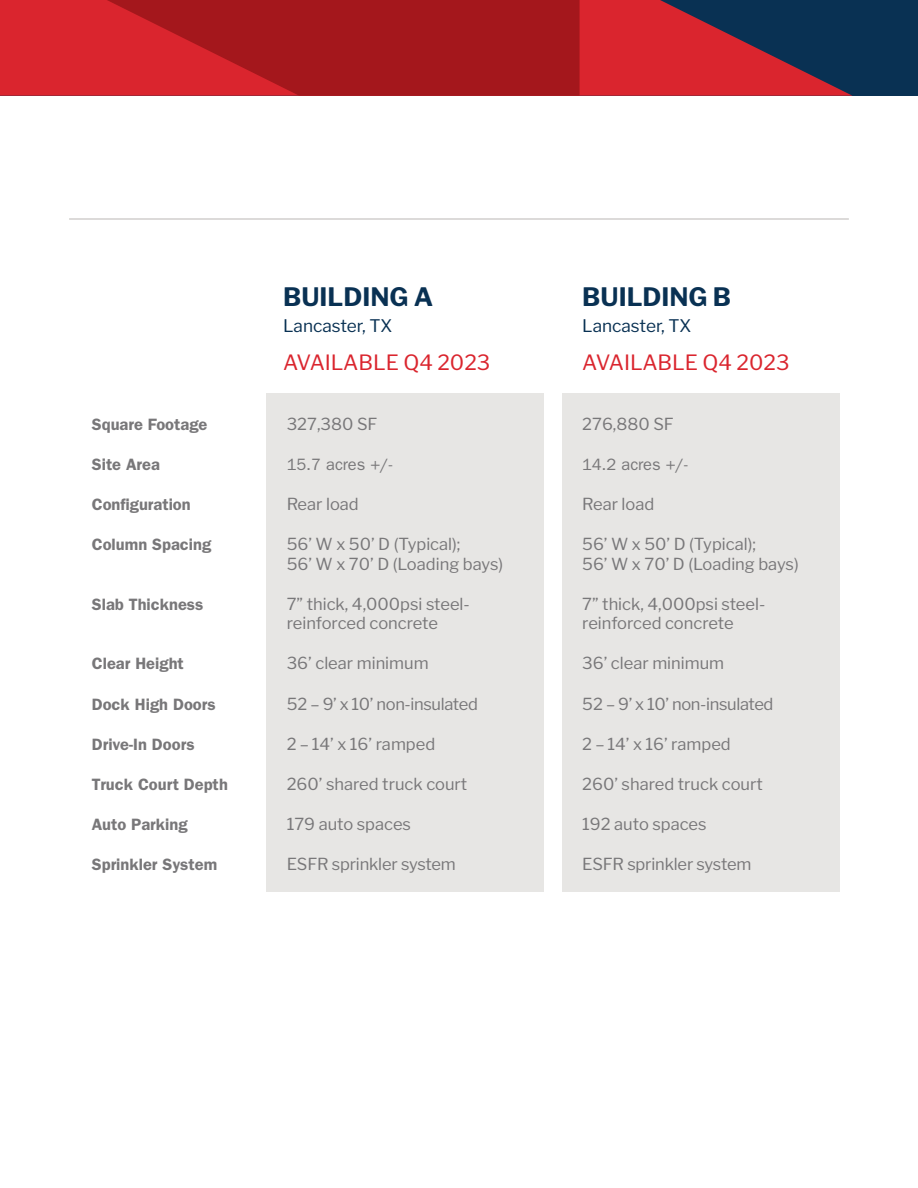
<style>
.page{position:relative;width:918px;height:1188px;background:#fff}
.page>*{position:absolute;margin:0;border:0;box-sizing:border-box;transform-origin:0 0}
.t1{font:700 25.2px "Libre Franklin";color:#093153}
.t2{font:21px "Libre Franklin";color:#da252e}
.t3{font:17.25px "Libre Franklin";color:#093153}
.t4{font:16.5px/19.8px "Libre Franklin";color:#787779}
.t5{font:600 16.5px "Franklin Gothic";color:#787779}
.t6{font:16.5px "Libre Franklin";letter-spacing:-.02em;color:#787779}
.t7{font:16.5px "Franklin Gothic";color:#787779}
</style>
<div class="page">
<div style="left:0;top:0;width:918px;height:96px;background:#093153"></div>
<svg style="left:0;top:0;width:853px;height:96px;fill:#da252e"></svg>
<svg style="left:107px;top:0;width:473px;height:96px;background:#af1a1f"></svg>
<div style="left:267px;top:394px;width:277px;height:498px;background:#e7e6e4"></div>
<div style="left:562px;top:394px;width:278px;height:498px;background:#e7e6e4"></div>
<hr style="left:69px;top:218px;width:780px;height:2px;background:#d1cfcd">
<p class="t5" style="left:92px;top:414px;width:117px">Square Footage</p>
<p class="t5" style="left:92px;top:454px;width:70px">Site Area</p>
<p class="t5" style="left:92px;top:494px;width:100px">Configuration</p>
<p class="t5" style="left:92px;top:534px;width:121px">Column Spacing</p>
<p class="t5" style="left:92px;top:594px;width:113px">Slab Thickness</p>
<p class="t5" style="left:92px;top:654px;width:94px">Clear Height</p>
<p class="t5" style="left:92px;top:694px;width:125px">Dock High Doors</p>
<p class="t5" style="left:92px;top:734px;width:104px">Drive-In Doors</p>
<p class="t5" style="left:92px;top:774px;width:138px">Truck Court Depth</p>
<p class="t5" style="left:92px;top:814px;width:97px">Auto Parking</p>
<p class="t5" style="left:92px;top:854px;width:127px">Sprinkler System</p>
<p class="t1" style="left:283px;top:277px;width:151px">BUILDING A</p>
<p class="t3" style="left:283px;top:312px;width:111px">Lancaster, TX</p>
<p class="t2" style="left:283px;top:346px;width:209px">AVAILABLE Q4 2023</p>
<p class="t4" style="left:287px;top:412px;width:92px">327,380 SF</p>
<p class="t7" style="left:287px;top:455px;width:107px">15.7 acres +/-</p>
<p class="t4" style="left:287px;top:492px;width:74px">Rear load</p>
<p class="t4" style="left:287px;top:532px;width:218px">56’ W x 50’ D (Typical);<br>56’ W x 70’ D (Loading bays)</p>
<p class="t4" style="left:287px;top:592px;width:185px">7” thick, 4,000psi steel&shy;reinforced concrete</p>
<p class="t4" style="left:287px;top:652px;width:143px">36’ clear minimum</p>
<p class="t6" style="left:287px;top:691px;width:193px">52 – 9’ x 10’ non-insulated</p>
<p class="t4" style="left:287px;top:732px;width:150px">2 – 14’ x 16’ ramped</p>
<p class="t4" style="left:287px;top:772px;width:182px">260’ shared truck court</p>
<p class="t4" style="left:287px;top:812px;width:126px">179 auto spaces</p>
<p class="t4" style="left:287px;top:852px;width:171px">ESFR sprinkler system</p>
<p class="t1" style="left:582px;top:277px;width:150px">BUILDING B</p>
<p class="t3" style="left:582px;top:312px;width:111px">Lancaster, TX</p>
<p class="t2" style="left:582px;top:346px;width:209px">AVAILABLE Q4 2023</p>
<p class="t4" style="left:582px;top:412px;width:93px">276,880 SF</p>
<p class="t7" style="left:582px;top:455px;width:107px">14.2 acres +/-</p>
<p class="t4" style="left:582px;top:492px;width:74px">Rear load</p>
<p class="t4" style="left:582px;top:532px;width:218px">56’ W x 50’ D (Typical);<br>56’ W x 70’ D (Loading bays)</p>
<p class="t4" style="left:582px;top:592px;width:185px">7” thick, 4,000psi steel&shy;reinforced concrete</p>
<p class="t4" style="left:582px;top:652px;width:143px">36’ clear minimum</p>
<p class="t6" style="left:582px;top:691px;width:193px">52 – 9’ x 10’ non-insulated</p>
<p class="t4" style="left:582px;top:732px;width:150px">2 – 14’ x 16’ ramped</p>
<p class="t4" style="left:582px;top:772px;width:182px">260’ shared truck court</p>
<p class="t4" style="left:582px;top:812px;width:126px">192 auto spaces</p>
<p class="t4" style="left:582px;top:852px;width:171px">ESFR sprinkler system</p>
</div>
